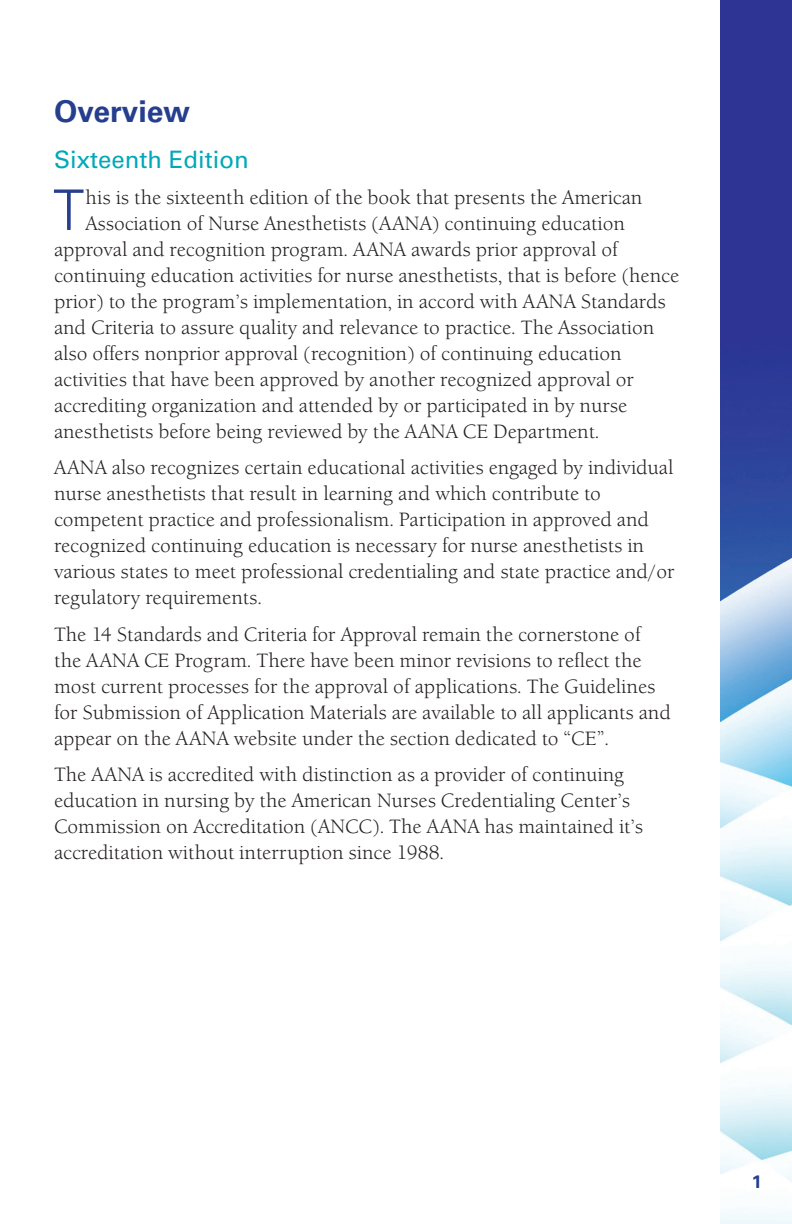
<style>
.page{position:relative;width:792px;height:1224px;background:#fff}
.page>*{position:absolute;margin:0;border:0;box-sizing:border-box;transform-origin:0 0}
.t1{font:300 56px "Univers";color:#253f8e}
.t2{font:700 30px "Univers";color:#253f8e}
.t3{font:24px "Univers";color:#00a8b9}
.t4{font:20px/26px "Berkeley Old ITC";color:#231f20}
.t5{font:700 18px "Univers";color:#253f8e}
</style>
<div class="page">
<img style="left:720px;top:0;width:72px;height:1224px">
<h2 class="t2" style="left:54px;top:93px;width:138px">Overview</h2>
<p class="t3" style="left:54px;top:145px;width:196px">Sixteenth Edition</p>
<h1 class="t1" style="left:53px;top:176px;width:33px">T</h1>
<p class="t4" style="left:85px;top:185px;width:558px">his is the sixteenth edition of the book that presents the American</p>
<p class="t4" style="left:85px;top:211px;width:541px">Association of Nurse Anesthetists (AANA) continuing education</p>
<p class="t4" style="left:54px;top:237px;width:565px">approval and recognition program. AANA awards prior approval of</p>
<p class="t4" style="left:54px;top:263px;width:627px">continuing education activities for nurse anesthetists, that is before (hence</p>
<p class="t4" style="left:54px;top:289px;width:613px">prior) to the program’s implementation, in accord with AANA Standards</p>
<p class="t4" style="left:54px;top:315px;width:602px">and Criteria to assure quality and relevance to practice. The Association</p>
<p class="t4" style="left:54px;top:341px;width:569px">also offers nonprior approval (recognition) of continuing education</p>
<p class="t4" style="left:54px;top:367px;width:582px">activities that have been approved by another recognized approval or</p>
<p class="t4" style="left:54px;top:393px;width:575px">accrediting organization and attended by or participated in by nurse</p>
<p class="t4" style="left:54px;top:419px;width:547px">anesthetists before being reviewed by the AANA CE Department.</p>
<p class="t4" style="left:54px;top:455px;width:622px">AANA also recognizes certain educational activities engaged by individual nurse anesthetists that result in learning and which contribute to competent practice and professionalism. Participation in approved and recognized continuing education is necessary for nurse anesthetists in various states to meet professional credentialing and state practice and/or regulatory requirements.</p>
<p class="t4" style="left:54px;top:621px;width:618px">The 14 Standards and Criteria for Approval remain the cornerstone of the AANA CE Program. There have been minor revisions to reflect the most current processes for the approval of applications. The Guidelines for Submission of Application Materials are available to all applicants and appear on the AANA website under the section dedicated to “CE”.</p>
<p class="t4" style="left:54px;top:762px;width:591px">The AANA is accredited with distinction as a provider of continuing education in nursing by the American Nurses Credentialing Center’s Commission on Accreditation (ANCC). The AANA has maintained it’s accreditation without interruption since 1988.</p>
<p class="t5" style="left:752px;top:1171px;width:12px">1</p>
</div>
